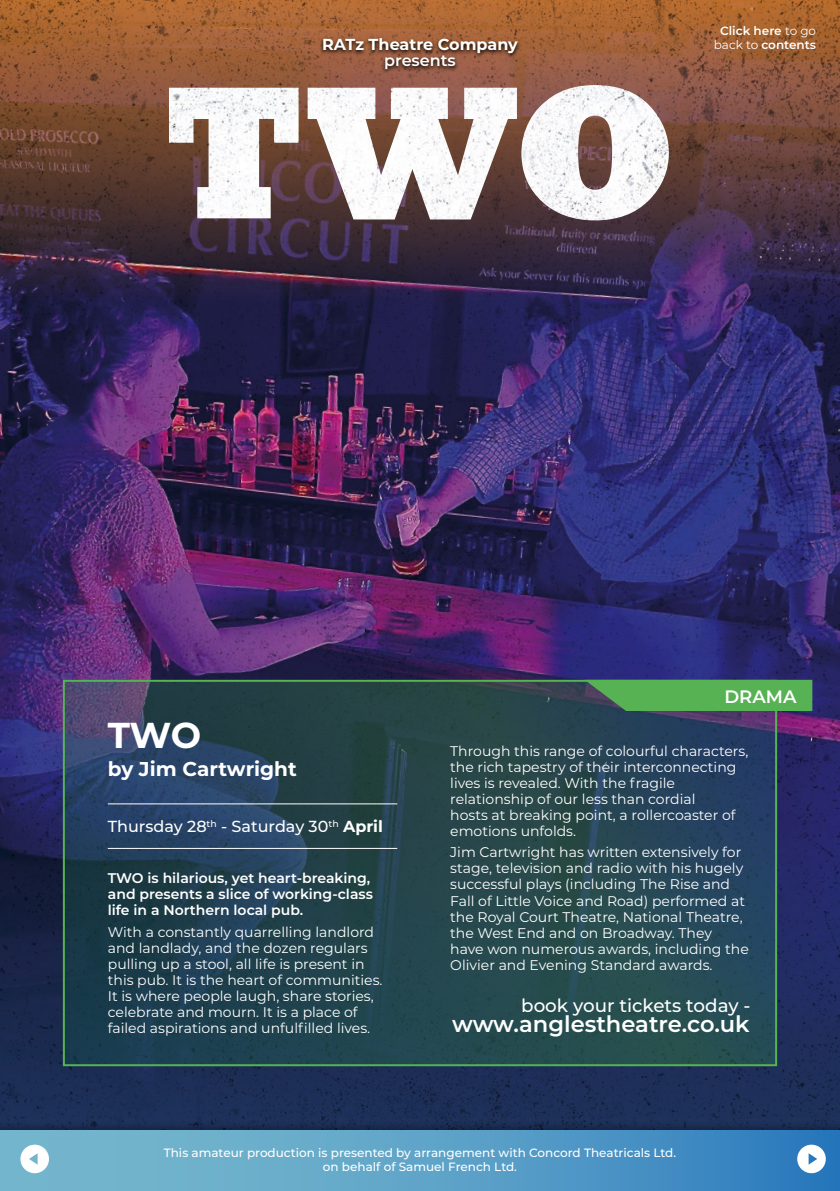
<style>
.page{position:relative;width:840px;height:1191px;background:#fff}
.page>*{position:absolute;margin:0;border:0;box-sizing:border-box;transform-origin:0 0}
.t1{font:800 192.2px "Rockwell";color:#fff}
.t2{font:700 36px "Montserrat";color:#fff}
.t3{font:600 22.6px "Montserrat";color:#fff}
.t4{font:700 20px "Montserrat";color:#fff}
.t5{font:500 18.2px "Montserrat";color:#fff}
.t6{font:600 18px "Montserrat";color:#fff}
.t7{font:500 16px "Montserrat";color:#fff}
.t8{font:700 16px "Montserrat";color:#fff}
.t9{font:600 16px "Montserrat";color:#fff}
.t10{font:14px/16px "Montserrat";color:#fff}
.t11{font:600 14px/16px "Montserrat";color:#fff}
.t12{font:500 12px/14px "Montserrat";color:#fff;text-align:center}
.t13{font:600 12px/14px "Montserrat";color:#fff;text-align:center}
.s1{font-weight:400}
.s2{font-weight:700}
</style>
<div class="page">
<hr style="left:839px;top:0;width:1px;height:1191px;background:#000">
<img style="left:0;top:0;width:839px;height:1121px">
<svg style="left:319px;top:36px;width:202px;height:38px;background:#834f36"></svg>
<svg style="left:66px;top:683px;width:707px;height:380px;background:#254451"></svg>
<div style="left:63px;top:680px;width:713px;height:386px;border:2px solid #57b253"></div>
<hr style="left:108px;top:803px;width:289px;height:1px;background:#fff">
<hr style="left:108px;top:848px;width:289px;height:1px;background:#fff">
<svg style="left:584px;top:680px;width:227px;height:31px;background:#54a753"></svg>
<div style="left:0;top:1121px;width:839px;height:70px;background:#000;opacity:.25"></div>
<div style="left:0;top:1130px;width:839px;height:61px;background:linear-gradient(to right,#80c0cf,#327fbf)"></div>
<svg style="left:796px;top:1144px;width:29px;height:29px"></svg>
<svg style="left:20px;top:1144px;width:29px;height:29px"></svg>
<p class="t8" style="left:322px;top:32px;width:197px">RATz Theatre Company</p>
<p class="t9" style="left:384px;top:48px;width:73px">presents</p>
<h1 class="t1" style="left:161px;top:43px;width:518px">TWO</h1>
<p class="t13" style="left:713px;top:23px;width:104px">Click here <span class="s1">to go back to</span> contents</p>
<p class="t6" style="left:724px;top:683px;width:74px">DRAMA</p>
<h2 class="t2" style="left:108px;top:709px;width:95px">TWO</h2>
<h3 class="t4" style="left:108px;top:754px;width:190px">by Jim Cartwright</h3>
<p class="t7" style="left:108px;top:815px;width:276px">Thursday 28<sup>th</sup> - Saturday 30<sup>th</sup> <span class="s2">April</span></p>
<p class="t11" style="left:108px;top:869px;width:266px">TWO is hilarious, yet heart-breaking, and presents a slice of working-class life in a Northern local pub.</p>
<p class="t10" style="left:108px;top:923px;width:276px">With a constantly quarrelling landlord and landlady, and the dozen regulars pulling up a stool, all life is present in this pub. It is the heart of communities.<br>It is where people laugh, share stories, celebrate and mourn. It is a place of failed aspirations and unfulfilled lives.</p>
<p class="t10" style="left:450px;top:742px;width:299px">Through this range of colourful characters, the rich tapestry of their interconnecting lives is revealed. With the fragile relationship of our less than cordial<br>hosts at breaking point, a rollercoaster of emotions unfolds.</p>
<p class="t10" style="left:450px;top:844px;width:300px">Jim Cartwright has written extensively for stage, television and radio with his hugely successful plays (including The Rise and Fall of Little Voice and Road) performed at the Royal Court Theatre, National Theatre, the West End and on Broadway. They have won numerous awards, including the Olivier and Evening Standard awards.</p>
<h3 class="t5" style="left:521px;top:992px;width:231px">book your tickets today -</h3>
<h3 class="t3" style="left:452px;top:1008px;width:299px">www.anglestheatre.co.uk</h3>
<p class="t12" style="left:164px;top:1144px;width:513px">This amateur production is presented by arrangement with Concord Theatricals Ltd. on behalf of Samuel French Ltd.</p>
</div>
